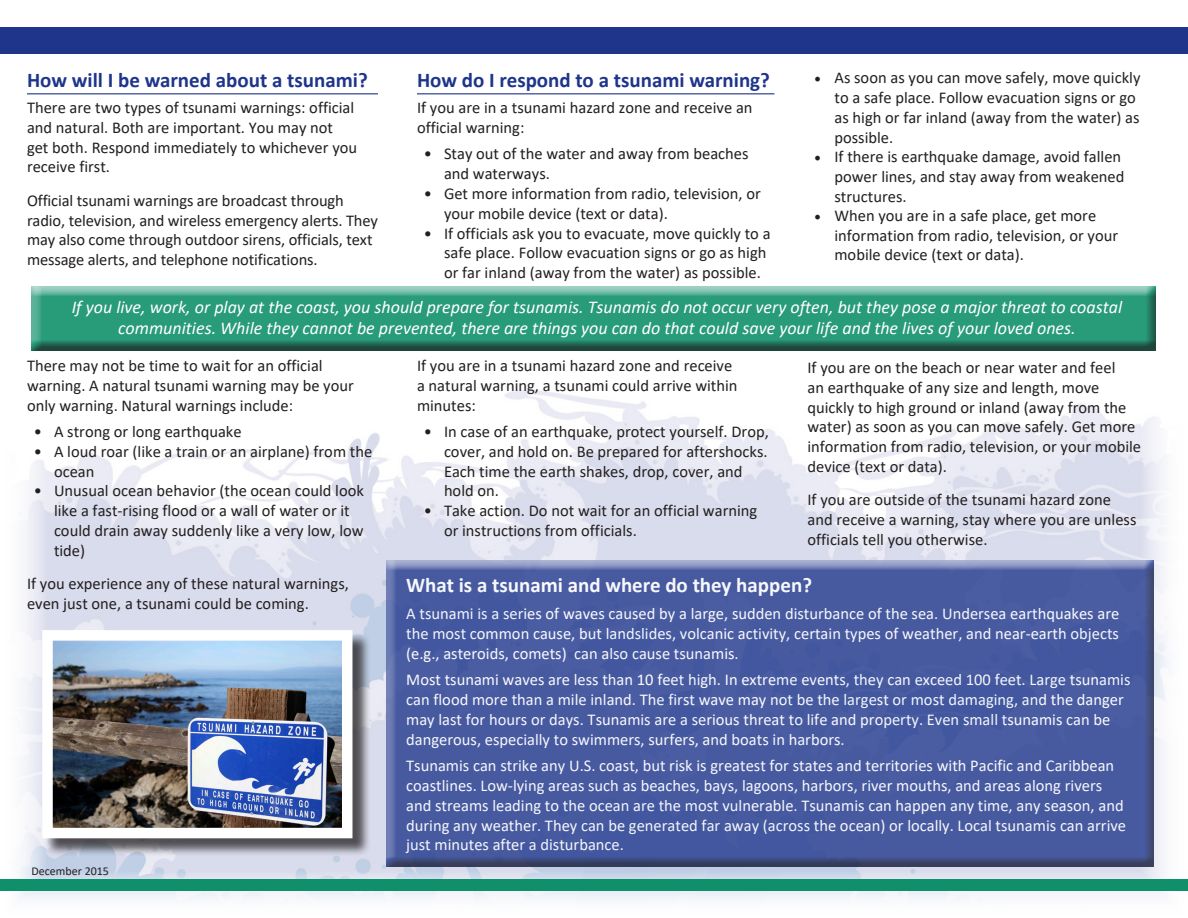
<style>
.page{position:relative;width:1188px;height:918px;background:#fff}
.page>*{position:absolute;margin:0;border:0;box-sizing:border-box;transform-origin:0 0}
.Heading_1{font:700 21px "Calibri";color:#1e358b}
.t1{font:700 21px "Calibri";color:#fff}
.t2{font:italic 18px/21.6px "Calibri";color:#fff;text-align:center}
.t3{font:16.5px/19.8px "Calibri";color:#231f20}
.t4{font:16.5px/19.8px "Calibri";color:#fff}
.t5{font:12px "Calibri";color:#231f20}
.s1{font-family:"Minion Pro";font-size:18px}
</style>
<div class="page">
<img style="left:19px;top:390px;width:1150px;height:511px">
<div style="left:1px;top:28px;width:1186px;height:25px;background:#1e358b"></div>
<div style="left:0;top:27px;width:1188px;height:27px;border:2px solid #1e358b"></div>
<hr style="left:27px;top:93px;width:351px;height:1px;background:#1e358b">
<hr style="left:417px;top:93px;width:357px;height:1px;background:#1e358b">
<div style="left:0;top:879px;width:1188px;height:12px;background:#10906a"></div>
<div style="left:385px;top:561px;width:769px;height:306px;background:#231f20;opacity:.75"></div>
<div style="left:30px;top:284px;width:1127px;height:64px;background:#fff;opacity:.75"></div>
<div style="left:30px;top:287px;width:1127px;height:65px;background:#231f20;opacity:.75"></div>
<div style="left:45px;top:632px;width:326px;height:225px;background:#231f20;opacity:.75"></div>
<img style="left:53px;top:641px;width:288px;height:186px">
<p class="Heading_1" style="left:27px;top:65px;width:342px">How will I be warned about a tsunami?</p>
<p class="t3" style="left:27px;top:97px;width:332px">There are two types of tsunami warnings: official and natural. Both are important. You may not get both. Respond immediately to whichever you receive first.</p>
<p class="t3" style="left:27px;top:190px;width:353px">Official tsunami warnings are broadcast through radio, television, and wireless emergency alerts. They may also come through outdoor sirens, officials, text message alerts, and telephone notifications.</p>
<p class="Heading_1" style="left:417px;top:65px;width:354px">How do I respond to a tsunami warning?</p>
<p class="t3" style="left:417px;top:97px;width:337px">If you are in a tsunami hazard zone and receive an official warning:</p>
<p class="t3" style="left:444px;top:144px;width:306px;text-indent:-20px">• Stay out of the water and away from beaches and waterways.</p>
<p class="t3" style="left:444px;top:183px;width:318px;text-indent:-20px">• Get more information from radio, television, or your mobile device (text or data).</p>
<p class="t3" style="left:444px;top:223px;width:328px;text-indent:-20px">• If officials ask you to evacuate, move quickly to a safe place. Follow evacuation signs or go as high or far inland (away from the water) as possible.</p>
<p class="t3" style="left:834px;top:67px;width:308px;text-indent:-20px"><span class="s1">•</span> As soon as you can move safely, move quickly to a safe place. Follow evacuation signs or go as high or far inland (away from the water) as possible.</p>
<p class="t3" style="left:834px;top:147px;width:292px;text-indent:-20px"><span class="s1">•</span> If there is earthquake damage, avoid fallen power lines, and stay away from weakened structures.</p>
<p class="t3" style="left:834px;top:206px;width:285px;text-indent:-20px"><span class="s1">•</span> When you are in a safe place, get more information from radio, television, or your mobile device (text or data).</p>
<p class="t2" style="left:72px;top:295px;width:1052px">If you live, work, or play at the coast, you should prepare for tsunamis. Tsunamis do not occur very often, but they pose a major threat to coastal communities. While they cannot be prevented, there are things you can do that could save your life and the lives of your loved ones.</p>
<p class="t3" style="left:27px;top:355px;width:328px">There may not be time to wait for an official warning. A natural tsunami warning may be your only warning. Natural warnings include:</p>
<p class="t3" style="left:34px;top:421px;width:209px">• A strong or long earthquake</p>
<p class="t3" style="left:54px;top:441px;width:320px;text-indent:-20px">• A loud roar (like a train or an airplane) from the ocean</p>
<p class="t3" style="left:54px;top:481px;width:312px;text-indent:-20px">• Unusual ocean behavior (the ocean could look like a fast-rising flood or a wall of water or it could drain away suddenly like a very low, low tide)</p>
<p class="t3" style="left:27px;top:573px;width:323px">If you experience any of these natural warnings, even just one, a tsunami could be coming.</p>
<p class="t5" style="left:32px;top:862px;width:79px">December 2015</p>
<p class="t3" style="left:417px;top:355px;width:322px">If you are in a tsunami hazard zone and receive a natural warning, a tsunami could arrive within minutes:</p>
<p class="t3" style="left:444px;top:421px;width:326px;text-indent:-20px">• In case of an earthquake, protect yourself. Drop, cover, and hold on. Be prepared for aftershocks.<br>Each time the earth shakes, drop, cover, and hold on.</p>
<p class="t3" style="left:444px;top:500px;width:315px;text-indent:-20px">• Take action. Do not wait for an official warning or instructions from officials.</p>
<p class="t3" style="left:807px;top:357px;width:335px">If you are on the beach or near water and feel<br>an earthquake of any size and length, move quickly to high ground or inland (away from the water) as soon as you can move safely. Get more information from radio, television, or your mobile device (text or data).</p>
<p class="t3" style="left:807px;top:489px;width:330px">If you are outside of the tsunami hazard zone and receive a warning, stay where you are unless officials tell you otherwise.</p>
<p class="t1" style="left:406px;top:571px;width:407px">What is a tsunami and where do they happen?</p>
<p class="t4" style="left:406px;top:603px;width:715px;text-align:justify">A tsunami is a series of waves caused by a large, sudden disturbance of the sea. Undersea earthquakes are the most common cause, but landslides, volcanic activity, certain types of weather, and near-earth objects (e.g., asteroids, comets) can also cause tsunamis.</p>
<p class="t4" style="left:406px;top:669px;width:726px">Most tsunami waves are less than 10 feet high. In extreme events, they can exceed 100 feet. Large tsunamis can flood more than a mile inland. The first wave may not be the largest or most damaging, and the danger may last for hours or days. Tsunamis are a serious threat to life and property. Even small tsunamis can be dangerous, especially to swimmers, surfers, and boats in harbors.</p>
<p class="t4" style="left:406px;top:755px;width:721px">Tsunamis can strike any U.S. coast, but risk is greatest for states and territories with Pacific and Caribbean coastlines. Low-lying areas such as beaches, bays, lagoons, harbors, river mouths, and areas along rivers and streams leading to the ocean are the most vulnerable. Tsunamis can happen any time, any season, and during any weather. They can be generated far away (across the ocean) or locally. Local tsunamis can arrive just minutes after a disturbance.</p>
</div>
